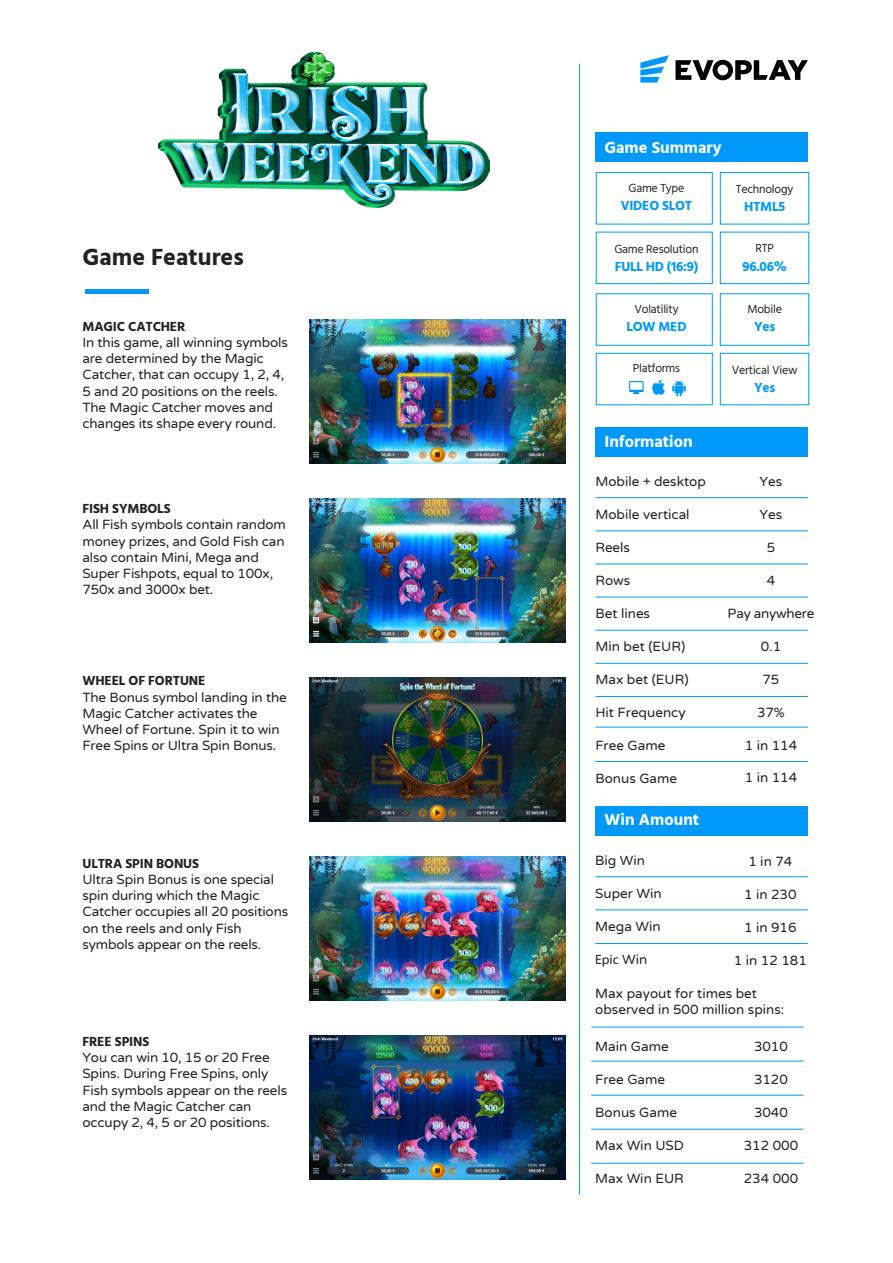
<style>
.page{position:relative;width:893px;height:1263px;background:#fff}
.page>*{position:absolute;margin:0;border:0;box-sizing:border-box;transform-origin:0 0}
.t1{font:700 24px "Hind";color:#222221}
.t2{font:700 16.5px "Hind";color:#fff}
.t3{font:13.5px/16.2px "Varela Round";letter-spacing:-.01em;color:#222221}
.t4{font:700 13.5px "Hind";letter-spacing:-.01em;color:#222221}
.t5{font:700 13.5px "Hind";letter-spacing:-.02em;color:#0099fa}
.t6{font:13.5px "Myriad Pro";color:#222221}
.t7{font:12px "Hind";letter-spacing:-.02em;color:#222221}
.s1{font-family:"Varela Round"}
</style>
<div class="page">
<hr style="left:579px;top:64px;width:1px;height:1131px;background:#0099fa">
<svg style="left:640px;top:55px;width:29px;height:28px"></svg>
<svg style="left:675px;top:60px;width:133px;height:20px"></svg>
<div style="left:595px;top:132px;width:213px;height:30px;background:#0099fa"></div>
<div style="left:720px;top:172px;width:89px;height:52px;border:1px solid #0099fa"></div>
<div style="left:596px;top:172px;width:117px;height:52px;border:1px solid #0099fa"></div>
<div style="left:720px;top:232px;width:89px;height:52px;border:1px solid #0099fa"></div>
<div style="left:596px;top:232px;width:117px;height:52px;border:1px solid #0099fa"></div>
<div style="left:720px;top:293px;width:89px;height:53px;border:1px solid #0099fa"></div>
<div style="left:596px;top:293px;width:117px;height:53px;border:1px solid #0099fa"></div>
<div style="left:720px;top:353px;width:89px;height:52px;border:1px solid #0099fa"></div>
<div style="left:596px;top:353px;width:117px;height:52px;border:1px solid #0099fa"></div>
<svg style="left:672px;top:380px;width:14px;height:17px"></svg>
<svg style="left:652px;top:380px;width:13px;height:15px"></svg>
<svg style="left:629px;top:381px;width:15px;height:11px"></svg>
<div style="left:630px;top:382px;width:12px;height:8px;background:#fff"></div>
<svg style="left:633px;top:391px;width:6px;height:3px"></svg>
<hr style="left:591px;top:1027px;width:213px;height:1px;background:#0099fa">
<hr style="left:591px;top:1061px;width:213px;height:1px;background:#0099fa">
<hr style="left:591px;top:1095px;width:213px;height:1px;background:#0099fa">
<hr style="left:591px;top:1129px;width:213px;height:1px;background:#0099fa">
<hr style="left:591px;top:1163px;width:213px;height:1px;background:#0099fa">
<div style="left:596px;top:806px;width:212px;height:29px;background:#0099fa"></div>
<hr style="left:595px;top:943px;width:213px;height:1px;background:#0099fa">
<hr style="left:595px;top:876px;width:213px;height:1px;background:#0099fa">
<hr style="left:595px;top:909px;width:213px;height:1px;background:#0099fa">
<hr style="left:85px;top:289px;width:63px;height:4px;background:#0099fa">
<div style="left:595px;top:427px;width:213px;height:29px;background:#0099fa"></div>
<hr style="left:595px;top:497px;width:213px;height:1px;background:#0099fa">
<hr style="left:595px;top:531px;width:213px;height:1px;background:#0099fa">
<hr style="left:595px;top:564px;width:213px;height:1px;background:#0099fa">
<hr style="left:595px;top:597px;width:213px;height:1px;background:#0099fa">
<hr style="left:595px;top:630px;width:213px;height:1px;background:#0099fa">
<hr style="left:595px;top:663px;width:213px;height:1px;background:#0099fa">
<hr style="left:595px;top:696px;width:213px;height:1px;background:#0099fa">
<hr style="left:595px;top:727px;width:213px;height:1px;background:#0099fa">
<hr style="left:595px;top:761px;width:213px;height:1px;background:#0099fa">
<img style="left:158px;top:52px;width:332px;height:156px">
<img style="left:309px;top:320px;width:256px;height:144px">
<img style="left:309px;top:499px;width:256px;height:144px">
<img style="left:309px;top:677px;width:256px;height:144px">
<img style="left:309px;top:856px;width:256px;height:144px">
<img style="left:309px;top:1035px;width:256px;height:144px">
<h1 class="t1" style="left:82px;top:243px;width:163px">Game Features</h1>
<p class="t4" style="left:82px;top:318px;width:104px">MAGIC CATCHER</p>
<p class="t3" style="left:82px;top:334px;width:207px">In this game, all winning symbols are determined by the Magic<br>Catcher, that can occupy 1, 2, 4,<br>5 and 20 positions on the reels.<br>The Magic Catcher moves and changes its shape every round.</p>
<p class="t4" style="left:82px;top:501px;width:90px">FISH SYMBOLS</p>
<p class="t3" style="left:82px;top:516px;width:205px">All Fish symbols contain random money prizes, and Gold Fish can also contain Mini, Mega and<br>Super Fishpots, equal to 100x,<br>750x and 3000x bet.</p>
<p class="t4" style="left:82px;top:673px;width:125px">WHEEL OF FORTUNE</p>
<p class="t3" style="left:82px;top:688px;width:206px">The Bonus symbol landing in the<br>Magic Catcher activates the<br>Wheel of Fortune. Spin it to win<br>Free Spins or Ultra Spin Bonus.</p>
<p class="t4" style="left:82px;top:855px;width:118px">ULTRA SPIN BONUS</p>
<p class="t3" style="left:82px;top:871px;width:207px">Ultra Spin Bonus is one special spin during which the Magic<br>Catcher occupies all 20 positions on the reels and only Fish symbols appear on the reels.</p>
<p class="t4" style="left:82px;top:1033px;width:68px">FREE SPINS</p>
<p class="t3" style="left:82px;top:1049px;width:206px">You can win 10, 15 or 20 Free<br>Spins. During Free Spins, only<br>Fish symbols appear on the reels and the Magic Catcher can occupy 2, 4, 5 or 20 positions.</p>
<p class="t2" style="left:604px;top:137px;width:119px">Game Summary</p>
<p class="t7" style="left:628px;top:180px;width:57px">Game Type</p>
<p class="t5" style="left:621px;top:198px;width:73px">VIDEO SLOT</p>
<p class="t7" style="left:736px;top:180px;width:59px">Technology</p>
<p class="t5" style="left:744px;top:198px;width:42px">HTML5</p>
<p class="t7" style="left:614px;top:241px;width:86px">Game Resolution</p>
<p class="t7" style="left:755px;top:240px;width:20px">RTP</p>
<p class="t5" style="left:615px;top:259px;width:85px">FULL HD (16:9)</p>
<p class="t5" style="left:742px;top:259px;width:46px">96.06%</p>
<p class="t7" style="left:634px;top:301px;width:46px">Volatility</p>
<p class="t7" style="left:747px;top:301px;width:36px">Mobile</p>
<p class="t5" style="left:626px;top:318px;width:62px">LOW MED</p>
<p class="t5" style="left:754px;top:318px;width:23px">Yes</p>
<p class="t7" style="left:633px;top:360px;width:49px">Platforms</p>
<p class="t7" style="left:732px;top:362px;width:67px">Vertical View</p>
<p class="t5" style="left:754px;top:380px;width:23px">Yes</p>
<p class="t2" style="left:604px;top:432px;width:90px">Information</p>
<p class="t3" style="left:595px;top:472px;width:112px">Mobile + desktop</p>
<p class="t3" style="left:595px;top:505px;width:96px">Mobile vertical</p>
<p class="t3" style="left:595px;top:538px;width:36px">Reels</p>
<p class="t3" style="left:595px;top:571px;width:36px">Rows</p>
<p class="t3" style="left:595px;top:604px;width:56px">Bet lines</p>
<p class="t3" style="left:595px;top:637px;width:91px">Min bet (EUR)</p>
<p class="t3" style="left:595px;top:670px;width:95px">Max bet (EUR)</p>
<p class="t3" style="left:595px;top:703px;width:92px">Hit Frequency</p>
<p class="t3" style="left:595px;top:736px;width:72px">Free Game</p>
<p class="t3" style="left:595px;top:769px;width:83px">Bonus Game</p>
<p class="t3" style="left:760px;top:472px;width:24px">Yes</p>
<p class="t3" style="left:760px;top:505px;width:24px">Yes</p>
<p class="t3" style="left:767px;top:538px;width:10px">5</p>
<p class="t3" style="left:767px;top:571px;width:10px">4</p>
<p class="t3" style="left:727px;top:604px;width:88px">Pay anywhere</p>
<p class="t3" style="left:761px;top:637px;width:22px">0.1</p>
<p class="t3" style="left:762px;top:670px;width:18px">75</p>
<p class="t3" style="left:757px;top:703px;width:29px">37%</p>
<p class="t3" style="left:745px;top:736px;width:54px">1 in 114</p>
<p class="t3" style="left:745px;top:769px;width:54px">1 in 114</p>
<p class="t2" style="left:605px;top:810px;width:96px">Win Amount</p>
<p class="t3" style="left:595px;top:852px;width:51px">Big Win</p>
<p class="t3" style="left:595px;top:885px;width:68px">Super Win</p>
<p class="t3" style="left:595px;top:918px;width:67px">Mega Win</p>
<p class="t6" style="left:595px;top:951px;width:54px">Epic <span class="s1">Win</span></p>
<p class="t3" style="left:748px;top:852px;width:46px">1 in 74</p>
<p class="t3" style="left:744px;top:885px;width:54px">1 in 230</p>
<p class="t3" style="left:744px;top:918px;width:54px">1 in 916</p>
<p class="t3" style="left:734px;top:951px;width:74px">1 in 12 181</p>
<p class="t3" style="left:595px;top:984px;width:191px">Max payout for times bet observed in 500 million spins:</p>
<p class="t3" style="left:754px;top:1038px;width:35px">3010</p>
<p class="t3" style="left:754px;top:1071px;width:35px">3120</p>
<p class="t3" style="left:754px;top:1104px;width:35px">3040</p>
<p class="t3" style="left:744px;top:1137px;width:56px">312 000</p>
<p class="t3" style="left:744px;top:1170px;width:56px">234 000</p>
<p class="t3" style="left:595px;top:1038px;width:75px">Main Game</p>
<p class="t3" style="left:595px;top:1071px;width:72px">Free Game</p>
<p class="t3" style="left:595px;top:1104px;width:83px">Bonus Game</p>
<p class="t3" style="left:595px;top:1137px;width:90px">Max Win USD</p>
<p class="t3" style="left:595px;top:1170px;width:90px">Max Win EUR</p>
</div>
